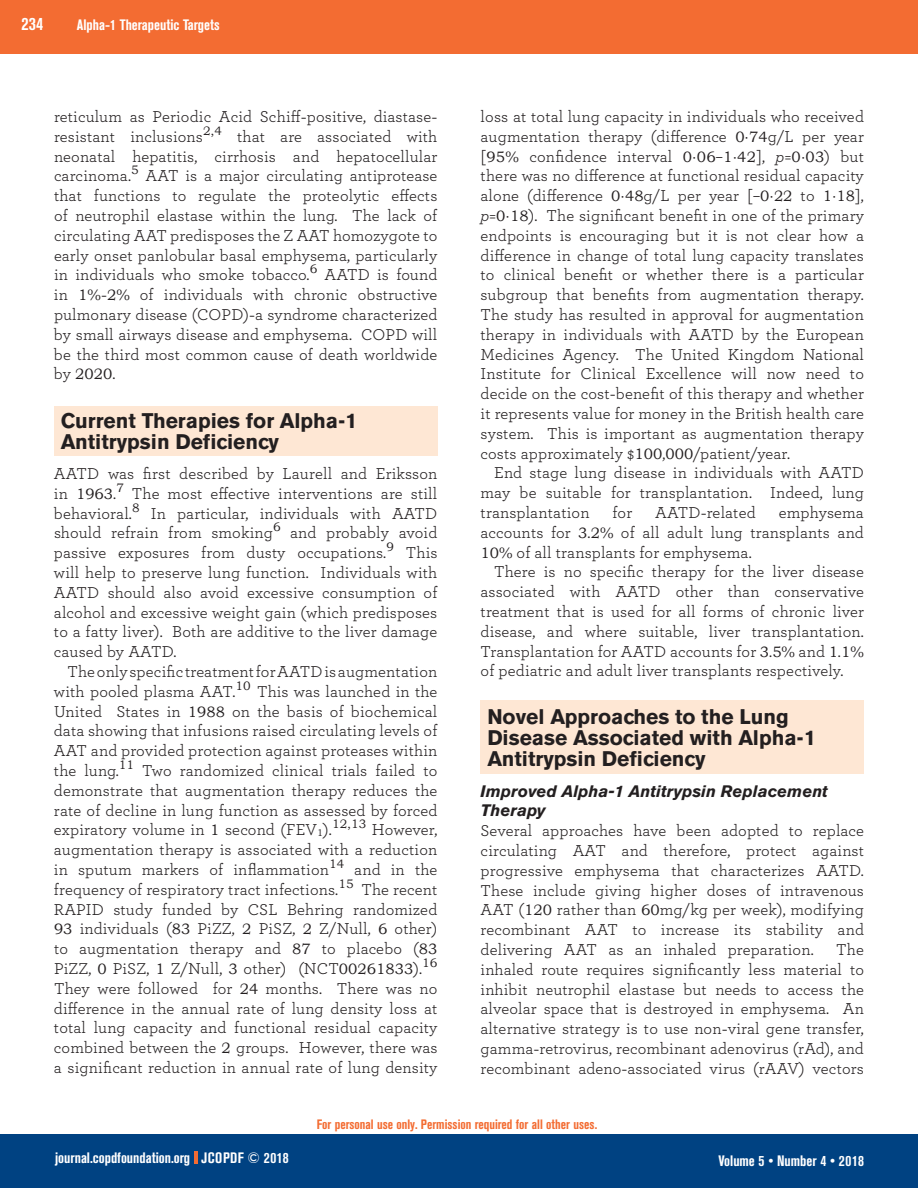
<style>
.page{position:relative;width:918px;height:1188px;background:#fff}
.page>*{position:absolute;margin:0;border:0;box-sizing:border-box;transform-origin:0 0}
.t1{font:700 21px/21px "Akzidenz Grotesk BE";color:#231f20}
.t2{font:700 condensed 18px "Akzidenz Grotesk BE";color:#fff}
.t3{font:16.5px/19.8px "Breathe";letter-spacing:.01em;color:#231f20;text-align:justify}
.t4{font:italic 700 16.5px/19.8px "Akzidenz Grotesk BQ";color:#231f20}
.t5{font:700 condensed 15px "Akzidenz Grotesk BE";color:#fff}
.t6{font:15px "Bookman Old Style";color:#231f20}
.t7{font:700 condensed 13.5px "Akzidenz Grotesk BE";color:#f36c32}
.s1{font-family:"Bookman Old Style";font-size:15px}
.s2{font-family:"Breathe";font-size:16.5px}
.s3{font-family:"Bookman Old Style";font-size:9.6px}
.s4{font-style:italic}
</style>
<div class="page">
<div style="left:0;top:1134px;width:918px;height:54px;background:#004282"></div>
<div style="left:0;top:0;width:918px;height:54px;background:#f36c32"></div>
<svg style="left:194px;top:1152px;width:3px;height:12px"></svg>
<div style="left:54px;top:406px;width:383px;height:50px;background:#fee7d4"></div>
<div style="left:481px;top:700px;width:383px;height:74px;background:#fee7d4"></div>
<p class="t2" style="left:22px;top:13px;width:23px">234</p>
<p class="t5" style="left:77px;top:16px;width:144px">Alpha-1 Therapeutic Targets</p>
<p class="t3" style="left:54px;top:106px;width:385px">reticulum as Periodic Acid Schiff<span class="s1">-</span>positive, diastase&shy;resistant inclusions<sup>2,4</sup> that are associated with neonatal hepatitis, cirrhosis and hepatocellular carcinoma.<sup>5</sup> AAT is a major circulating antiprotease that functions to regulate the proteolytic effects of neutrophil elastase within the lung. The lack of circulating AAT predisposes the Z AAT homozygote to early onset panlobular basal emphysema, particularly in individuals who smoke tobacco.<sup>6</sup> AATD is found in <span class="s1">1%-2%</span> of individuals with chronic obstructive pulmonary disease (COPD)<span class="s1">-</span>a syndrome characterized by small airways disease and emphysema. COPD will be the third most common cause of death worldwide</p>
<p class="t6" style="left:54px;top:365px;width:63px"><span class="s2">by</span> 2020<span class="s2">.</span></p>
<p class="t1" style="left:61px;top:411px;width:298px">Current Therapies for Alpha-1<br>Antitrypsin Deficiency</p>
<p class="t3" style="left:54px;top:463px;width:385px">AATD was first described by Laurell and Eriksson in <span class="s1">1963</span>.<sup>7</sup> The most effective interventions are still behavioral.<sup>8</sup> In particular, individuals with AATD should refrain from smoking<sup>6</sup> and probably avoid passive exposures from dusty occupations.<sup>9</sup> This will help to preserve lung function. Individuals with AATD should also avoid excessive consumption of alcohol and excessive weight gain (which predisposes to a fatty liver). Both are additive to the liver damage caused by AATD.</p>
<p class="t3" style="left:54px;top:661px;width:385px;text-indent:14px">The only specific treatment for AATD is augmentation with pooled plasma AAT.<sup>10</sup> This was launched in the United States in <span class="s1">1988</span> on the basis of biochemical data showing that infusions raised circulating levels of AAT and provided protection against proteases within the lung.<sup>11</sup> Two randomized clinical trials failed to demonstrate that augmentation therapy reduces the rate of decline in lung function as assessed by forced expiratory volume in <span class="s1">1</span> second (FEV<span class="s3">1</span>).<sup>12,13</sup> However, augmentation therapy is associated with a reduction in sputum markers of inflammation<sup>14</sup> and in the frequency of respiratory tract infections.<sup>15</sup> The recent RAPID study funded by CSL Behring randomized <span class="s1">93</span> individuals (<span class="s1">83</span> PiZZ, <span class="s1">2</span> PiSZ, <span class="s1">2</span> Z/Null, <span class="s1">6</span> other) to augmentation therapy and <span class="s1">87</span> to placebo (<span class="s1">83<br></span>PiZZ, <span class="s1">0</span> PiSZ, <span class="s1">1</span> Z/Null, <span class="s1">3</span> other) (NCT<span class="s1">00261833</span>).<sup>16<br></sup>They were followed for <span class="s1">24</span> months. There was no difference in the annual rate of lung density loss at total lung capacity and functional residual capacity combined between the <span class="s1">2</span> groups. However, there was a significant reduction in annual rate of lung density</p>
<p class="t3" style="left:481px;top:106px;width:385px">loss at total lung capacity in individuals who received augmentation therapy (difference <span class="s1">0</span>·<span class="s1">74</span>g/L per year [<span class="s1">95%</span> confidence interval <span class="s1">0</span>·<span class="s1">06</span>–<span class="s1">1</span>·<span class="s1">42</span>], <span class="s4">p</span>=<span class="s1">0</span>·<span class="s1">03</span>) but there was no difference at functional residual capacity alone (difference <span class="s1">0</span>·<span class="s1">48</span>g/L per year [–<span class="s1">0</span>·<span class="s1">22</span> to <span class="s1">1</span>·<span class="s1">18</span>], <span class="s4">p</span>=<span class="s1">0</span>·<span class="s1">18</span>). The significant benefit in one of the primary endpoints is encouraging but it is not clear how a difference in change of total lung capacity translates to clinical benefit or whether there is a particular subgroup that benefits from augmentation therapy.<br>The study has resulted in approval for augmentation therapy in individuals with AATD by the European Medicines Agency. The United Kingdom National Institute for Clinical Excellence will now need to decide on the cost<span class="s1">-</span>benefit of this therapy and whether it represents value for money in the British health care system. This is important as augmentation therapy costs approximately $<span class="s1">100</span>,<span class="s1">000</span>/patient/year.</p>
<p class="t3" style="left:481px;top:462px;width:385px;text-indent:13px">End stage lung disease in individuals with AATD may be suitable for transplantation. Indeed, lung transplantation</p>
<p class="t3" style="left:613px;top:502px;width:21px">for</p>
<p class="t3" style="left:655px;top:502px;width:102px">AATD<span class="s1">-</span>related</p>
<p class="t3" style="left:481px;top:502px;width:385px;text-indent:298px">emphysema accounts for <span class="s1">3</span>.<span class="s1">2%</span> of all adult lung transplants and <span class="s1">10%</span> of all transplants for emphysema.</p>
<p class="t3" style="left:481px;top:561px;width:385px;text-indent:14px">There is no specific therapy for the liver disease associated with AATD other than conservative treatment that is used for all forms of chronic liver disease, and where suitable, liver transplantation.<br>Transplantation for AATD accounts for <span class="s1">3</span>.<span class="s1">5%</span> and <span class="s1">1</span>.<span class="s1">1% </span>of pediatric and adult liver transplants respectively.</p>
<p class="t1" style="left:487px;top:706px;width:330px">Novel Approaches to the Lung<br>Disease Associated with Alpha-1<br>Antitrypsin Deficiency</p>
<p class="t4" style="left:481px;top:781px;width:349px">Improved Alpha-1 Antitrypsin Replacement<br>Therapy</p>
<p class="t3" style="left:481px;top:820px;width:385px">Several approaches have been adopted to replace circulating AAT and therefore, protect against progressive emphysema that characterizes AATD.<br>These include giving higher doses of intravenous AAT (<span class="s1">120</span> rather than <span class="s1">60</span>mg/kg per week), modifying recombinant AAT to increase its stability and delivering AAT as an inhaled preparation.</p>
<p class="t3" style="left:481px;top:939px;width:385px;text-indent:356px">The inhaled route requires significantly less material to inhibit neutrophil elastase but needs to access the alveolar space that is destroyed in emphysema. An alternative strategy is to use non<span class="s1">-</span>viral gene transfer, gamma<span class="s1">-</span>retrovirus, recombinant adenovirus (rAd), and recombinant adeno<span class="s1">-</span>associated virus (rAAV) vectors</p>
<p class="t7" style="left:317px;top:1117px;width:282px">For personal use only. Permission required for all other uses.</p>
<p class="t5" style="left:55px;top:1149px;width:235px">journal.copdfoundation.org JCOPDF © 2018</p>
<p class="t5" style="left:719px;top:1152px;width:147px">Volume 5 • Number 4 • 2018</p>
</div>
